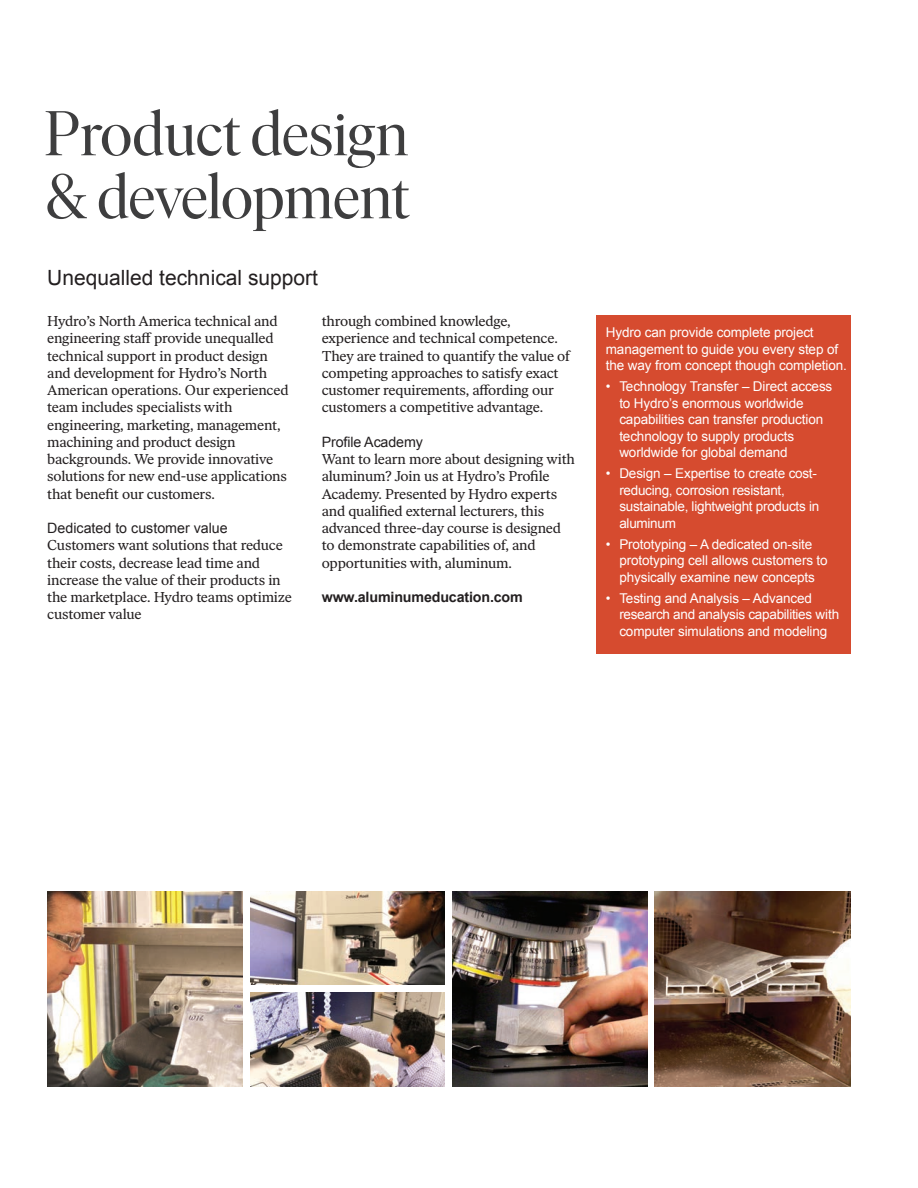
<style>
.page{position:relative;width:918px;height:1188px;background:#fff}
.page>*{position:absolute;margin:0;border:0;box-sizing:border-box;transform-origin:0 0}
.t1{font:63px/63px "Ivar Display Hydro";letter-spacing:-.01em;color:#3e3e3f}
.t2{font:21px "Arial";color:#231f20}
.t3{font:14.25px/17.2px "Ivar Text Hydro";letter-spacing:-.015em;color:#231f20}
.t4{font:14.25px "Arial";color:#231f20}
.t5{font:700 14.25px "Arial";letter-spacing:-.01em;color:#231f20}
.t6{font:13.5px/16.5px "Arial";letter-spacing:-.01em;color:#fff}
</style>
<div class="page">
<img style="left:47px;top:891px;width:196px;height:196px">
<img style="left:250px;top:891px;width:195px;height:94px">
<img style="left:250px;top:993px;width:195px;height:94px">
<img style="left:452px;top:891px;width:196px;height:196px">
<div style="left:596px;top:315px;width:254px;height:338px;background:#d64b2f"></div>
<img style="left:655px;top:891px;width:195px;height:196px">
<p class="t1" style="left:44px;top:103px;width:367px">Product design &amp; development</p>
<p class="t2" style="left:47px;top:264px;width:272px">Unequalled technical support</p>
<p class="t3" style="left:47px;top:312px;width:243px">Hydro’s North America technical and engineering staff provide unequalled technical support in product design and development for Hydro’s North American operations. Our experienced team includes specialists with engineering, marketing, management, machining and product design backgrounds. We provide innovative solutions for new end-use applications that benefit our customers.</p>
<p class="t4" style="left:47px;top:519px;width:182px">Dedicated to customer value</p>
<p class="t3" style="left:47px;top:537px;width:246px">Customers want solutions that reduce their costs, decrease lead time and increase the value of their products in the marketplace. Hydro teams optimize customer value</p>
<p class="t3" style="left:322px;top:313px;width:250px">through combined knowledge, experience and technical competence.<br>They are trained to quantify the value of competing approaches to satisfy exact customer requirements, affording our customers a competitive advantage.</p>
<p class="t4" style="left:322px;top:432px;width:103px">Profile Academy</p>
<p class="t3" style="left:322px;top:450px;width:255px">Want to learn more about designing with aluminum? Join us at Hydro’s Profile Academy. Presented by Hydro experts and qualified external lecturers, this advanced three-day course is designed to demonstrate capabilities of, and opportunities with, aluminum.</p>
<p class="t5" style="left:322px;top:588px;width:203px">www.aluminumeducation.com</p>
<p class="t6" style="left:606px;top:324px;width:242px">Hydro can provide complete project management to guide you every step of the way from concept though completion.</p>
<p class="t6" style="left:606px;top:378px;width:228px">• Technology Transfer – Direct access</p>
<p class="t6" style="left:619px;top:395px;width:205px">to Hydro’s enormous worldwide capabilities can transfer production technology to supply products worldwide for global demand</p>
<p class="t6" style="left:619px;top:465px;width:201px;text-indent:-14px">• Design – Expertise to create cost&shy;reducing, corrosion resistant, sustainable, lightweight products in aluminum</p>
<p class="t6" style="left:619px;top:536px;width:210px;text-indent:-14px">• Prototyping – A dedicated on-site prototyping cell allows customers to physically examine new concepts</p>
<p class="t6" style="left:619px;top:590px;width:221px;text-indent:-14px">• Testing and Analysis – Advanced research and analysis capabilities with computer simulations and modeling</p>
</div>
